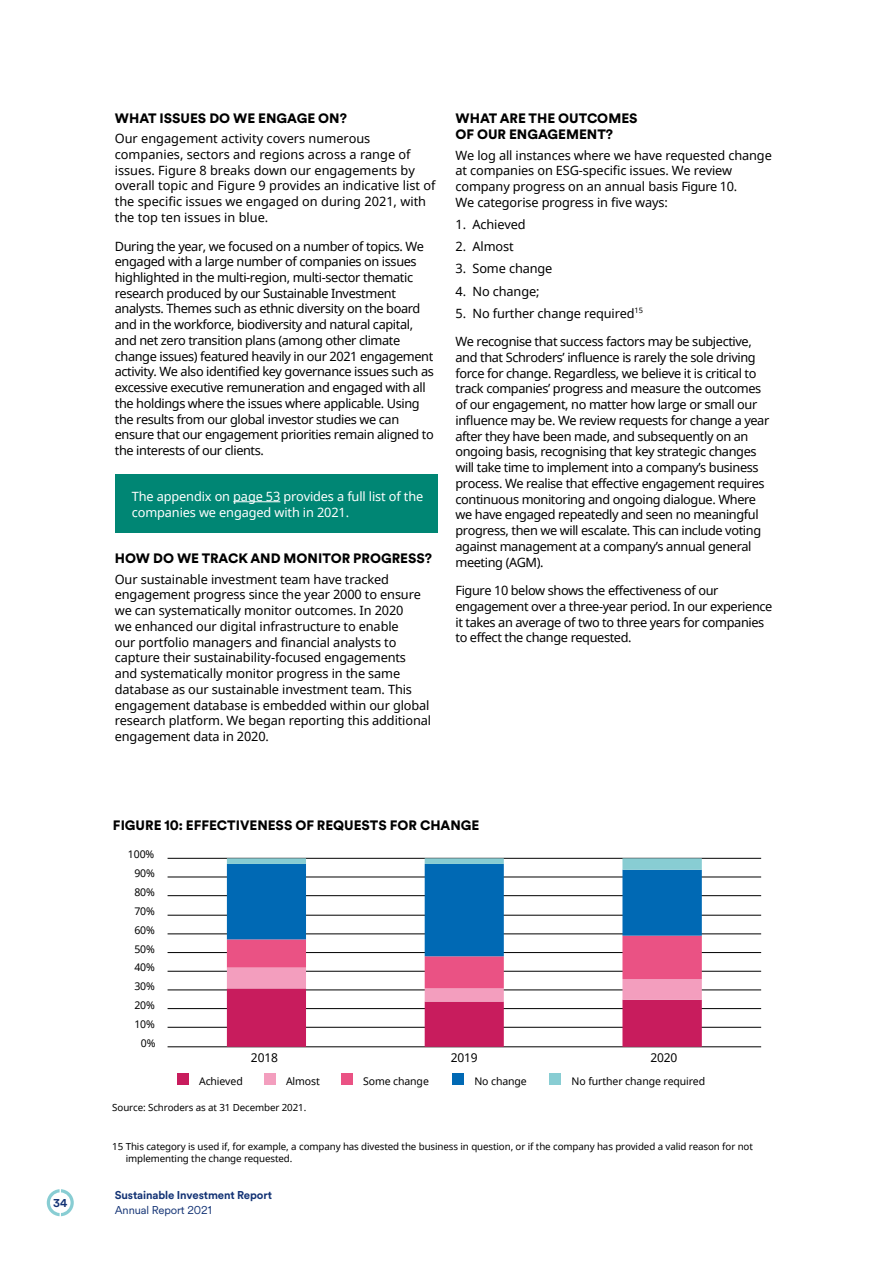
<style>
.page{position:relative;width:893px;height:1263px;background:#fff}
.page>*{position:absolute;margin:0;border:0;box-sizing:border-box;transform-origin:0 0}
.t1{font:900 13.5px/16.5px "Schroders Circular";color:#000}
.t2{font:12.75px/15.8px "Noto Sans";letter-spacing:-.03em;color:#000}
.t3{font:12.75px/15.8px "Noto Sans";letter-spacing:-.01em;color:#000}
.t4{font:12.75px/15.8px "Noto Sans";color:#000}
.t5{font:12.75px/15.8px "Noto Sans";letter-spacing:-.01em;color:#fff}
.t6{font:12px "Noto Sans";letter-spacing:-.01em;color:#000}
.t7{font:700 11.25px "Schroders Circular";letter-spacing:-.01em;color:#123274}
.t8{font:11.25px "Schroders Circular";letter-spacing:-.01em;color:#123274}
.t9{font:10.5px/18.9px "Noto Sans";letter-spacing:-.01em;color:#000;text-align:right}
.t10{font:9.75px/12px "Noto Sans";letter-spacing:-.01em;color:#000}
</style>
<div class="page">
<div style="left:115px;top:474px;width:322px;height:59px;background:#008674"></div>
<hr style="left:233px;top:501px;width:47px;height:1px;background:#fff">
<hr style="left:892px;top:0;width:1px;height:1263px;background:#dadada">
<div style="left:177px;top:1073px;width:11px;height:12px;background:#c81c5d"></div>
<div style="left:341px;top:1073px;width:11px;height:12px;background:#ea5284"></div>
<div style="left:452px;top:1073px;width:12px;height:12px;background:#0069b4"></div>
<div style="left:550px;top:1073px;width:11px;height:12px;background:#88cdd3"></div>
<div style="left:264px;top:1073px;width:11px;height:12px;background:#f39ebe"></div>
<hr style="left:168px;top:1027px;width:593px;height:1px;background:#000">
<hr style="left:168px;top:1008px;width:593px;height:1px;background:#000">
<hr style="left:168px;top:990px;width:593px;height:1px;background:#000">
<hr style="left:168px;top:971px;width:593px;height:1px;background:#000">
<hr style="left:168px;top:952px;width:593px;height:1px;background:#000">
<hr style="left:168px;top:934px;width:593px;height:1px;background:#000">
<hr style="left:168px;top:915px;width:593px;height:1px;background:#000">
<hr style="left:168px;top:895px;width:593px;height:1px;background:#000">
<hr style="left:168px;top:877px;width:593px;height:1px;background:#000">
<hr style="left:168px;top:858px;width:593px;height:1px;background:#000">
<hr style="left:168px;top:1046px;width:593px;height:1px;background:#000">
<svg style="left:227px;top:858px;width:475px;height:189px"></svg>
<svg style="left:47px;top:1189px;width:27px;height:27px"></svg>
<p class="t7" style="left:53px;top:1195px;width:16px">34</p>
<p class="t1" style="left:115px;top:109px;width:234px">WHAT ISSUES DO WE ENGAGE ON?</p>
<p class="t4" style="left:115px;top:130px;width:322px">Our engagement activity covers numerous companies, sectors and regions across a range of issues. Figure 8 breaks down our engagements by overall topic and Figure 9 provides an indicative list of the specific issues we engaged on during 2021, with the top ten issues in blue.</p>
<p class="t2" style="left:115px;top:238px;width:321px">During the year, we focused on a number of topics. We engaged with a large number of companies on issues highlighted in the multi-region, multi-sector thematic research produced by our Sustainable Investment analysts. Themes such as ethnic diversity on the board and in the workforce, biodiversity and natural capital, and net zero transition plans (among other climate change issues) featured heavily in our 2021 engagement activity. We also identified key governance issues such as excessive executive remuneration and engaged with all the holdings where the issues where applicable. Using the results from our global investor studies we can ensure that our engagement priorities remain aligned to the interests of our clients.</p>
<p class="t5" style="left:132px;top:488px;width:293px">The appendix on page 53 provides a full list of the companies we engaged with in 2021.</p>
<p class="t1" style="left:115px;top:550px;width:319px">HOW DO WE TRACK AND MONITOR PROGRESS?</p>
<p class="t3" style="left:115px;top:571px;width:318px">Our sustainable investment team have tracked engagement progress since the year 2000 to ensure we can systematically monitor outcomes. In 2020<br>we enhanced our digital infrastructure to enable<br>our portfolio managers and financial analysts to capture their sustainability-focused engagements and systematically monitor progress in the same database as our sustainable investment team. This engagement database is embedded within our global research platform. We began reporting this additional engagement data in 2020.</p>
<p class="t1" style="left:456px;top:109px;width:184px">WHAT ARE THE OUTCOMES<br>OF OUR ENGAGEMENT?</p>
<p class="t3" style="left:455px;top:147px;width:318px">We log all instances where we have requested change at companies on ESG-specific issues. We review company progress on an annual basis Figure 10.<br>We categorise progress in five ways:</p>
<p class="t3" style="left:455px;top:216px;width:72px">1. Achieved</p>
<p class="t2" style="left:455px;top:238px;width:60px">2. Almost</p>
<p class="t3" style="left:455px;top:261px;width:98px">3. Some change</p>
<p class="t3" style="left:455px;top:283px;width:86px">4. No change;</p>
<p class="t3" style="left:455px;top:305px;width:189px">5. No further change required<sup>15</sup></p>
<p class="t2" style="left:455px;top:333px;width:315px">We recognise that success factors may be subjective, and that Schroders’ influence is rarely the sole driving force for change. Regardless, we believe it is critical to track companies’ progress and measure the outcomes of our engagement, no matter how large or small our influence may be. We review requests for change a year after they have been made, and subsequently on an ongoing basis, recognising that key strategic changes will take time to implement into a company’s business process. We realise that effective engagement requires continuous monitoring and ongoing dialogue. Where we have engaged repeatedly and seen no meaningful progress, then we will escalate. This can include voting against management at a company’s annual general meeting (AGM).</p>
<p class="t2" style="left:455px;top:582px;width:318px">Figure 10 below shows the effectiveness of our engagement over a three-year period. In our experience it takes an average of two to three years for companies to effect the change requested.</p>
<p class="t1" style="left:113px;top:816px;width:368px">FIGURE 10: EFFECTIVENESS OF REQUESTS FOR CHANGE</p>
<p class="t9" style="left:128px;top:845px;width:29px">100%<br>90%<br>80%<br>70%<br>60%<br>50%<br>40%<br>30%<br>20%<br>10%<br>0%</p>
<p class="t6" style="left:251px;top:1050px;width:29px">2018</p>
<p class="t6" style="left:451px;top:1050px;width:29px">2019</p>
<p class="t6" style="left:650px;top:1050px;width:29px">2020</p>
<p class="t9" style="left:199px;top:1071px;width:45px">Achieved</p>
<p class="t9" style="left:286px;top:1071px;width:35px">Almost</p>
<p class="t9" style="left:363px;top:1071px;width:67px">Some change</p>
<p class="t9" style="left:474px;top:1071px;width:54px">No change</p>
<p class="t9" style="left:572px;top:1071px;width:135px">No further change required</p>
<p class="t10" style="left:112px;top:1101px;width:196px">Source: Schroders as at 31 December 2021.</p>
<p class="t10" style="left:126px;top:1140px;width:629px;text-indent:-13px">15 This category is used if, for example, a company has divested the business in question, or if the company has provided a valid reason for not implementing the change requested.</p>
<p class="t7" style="left:115px;top:1188px;width:159px">Sustainable Investment Report</p>
<p class="t8" style="left:115px;top:1203px;width:98px">Annual Report 2021</p>
</div>
